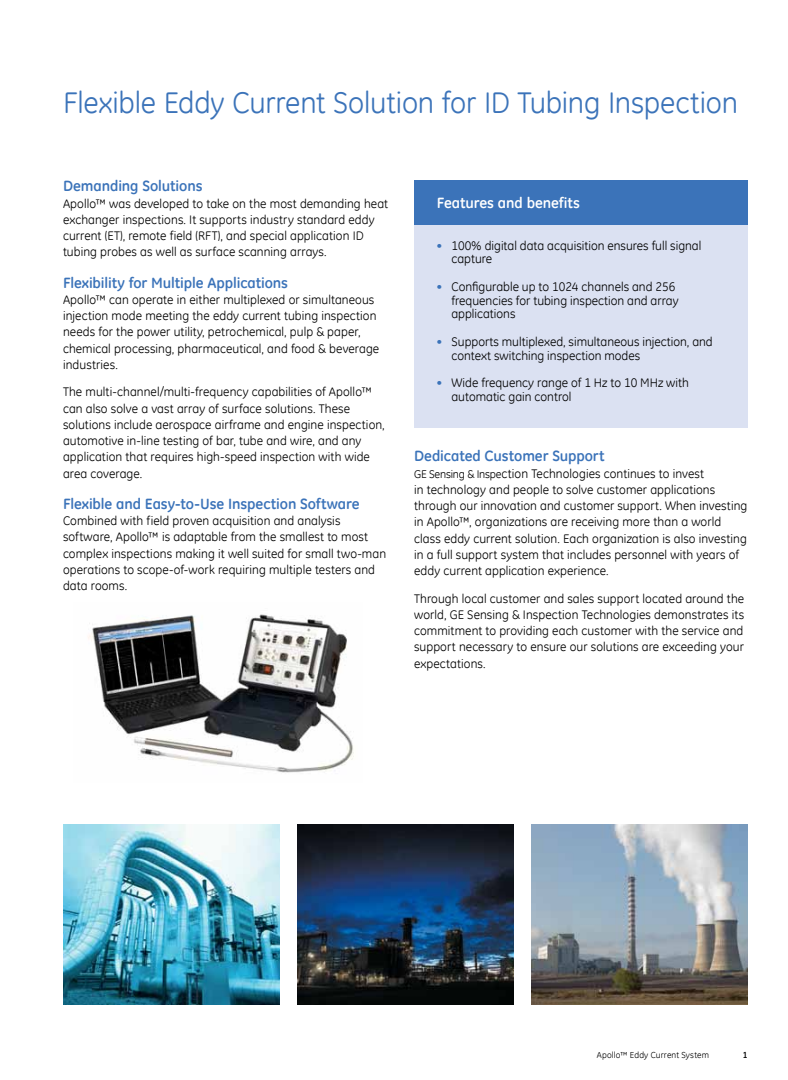
<style>
.page{position:relative;width:788px;height:1080px;background:#fff}
.page>*{position:absolute;margin:0;border:0;box-sizing:border-box;transform-origin:0 0}
.t1{font:30px "GE Inspira";letter-spacing:-.01em;color:#3b73b9}
.t2{font:700 15px "GE Inspira";letter-spacing:-.005em;color:#3b73b9}
.t3{font:700 15px "GE Inspira";letter-spacing:-.005em;color:#fff}
.t4{font:12.5px/16.2px "GE Inspira";letter-spacing:.005em;color:#000}
.t5{font:8.75px "GE Inspira";letter-spacing:.02em;color:#000}
.t6{font:700 8.75px "GE Inspira";color:#000}
.s1{color:#3b73b9}
.s2{font-size:11.25px}
</style>
<div class="page">
<div style="left:414px;top:182px;width:333px;height:246px;background:#dbe1f2"></div>
<div style="left:414px;top:180px;width:333px;height:45px;background:#3b73b9"></div>
<img style="left:88px;top:614px;width:266px;height:159px">
<img style="left:63px;top:824px;width:216px;height:181px">
<img style="left:531px;top:824px;width:216px;height:181px">
<img style="left:297px;top:824px;width:216px;height:181px">
<h1 class="t1" style="left:63px;top:83px;width:676px">Flexible Eddy Current Solution for ID Tubing Inspection</h1>
<p class="t2" style="left:63px;top:176px;width:141px">Demanding Solutions</p>
<p class="t4" style="left:63px;top:195px;width:326px">Apollo™ was developed to take on the most demanding heat exchanger inspections. It supports industry standard eddy current (ET), remote field (RFT), and special application ID tubing probes as well as surface scanning arrays.</p>
<p class="t2" style="left:63px;top:273px;width:226px">Flexibility for Multiple Applications</p>
<p class="t4" style="left:63px;top:291px;width:318px">Apollo™ can operate in either multiplexed or simultaneous injection mode meeting the eddy current tubing inspection needs for the power utility, petrochemical, pulp &amp; paper, chemical processing, pharmaceutical, and food &amp; beverage industries.</p>
<p class="t4" style="left:63px;top:384px;width:323px">The multi-channel/multi-frequency capabilities of Apollo™ can also solve a vast array of surface solutions. These solutions include aerospace airframe and engine inspection, automotive in-line testing of bar, tube and wire, and any application that requires high-speed inspection with wide area coverage.</p>
<p class="t2" style="left:63px;top:494px;width:298px">Flexible and Easy-to-Use Inspection Software</p>
<p class="t4" style="left:63px;top:512px;width:324px">Combined with field proven acquisition and analysis software, Apollo™ is adaptable from the smallest to most complex inspections making it well suited for small two-man operations to scope-of-work requiring multiple testers and data rooms.</p>
<p class="t3" style="left:437px;top:193px;width:145px">Features and benefits</p>
<p class="t4" style="left:451px;top:238px;width:251px;line-height:13.8px;text-indent:-15px"><span class="s1">•</span> 100% digital data acquisition ensures full signal capture</p>
<p class="t4" style="left:451px;top:280px;width:229px;line-height:13.8px;text-indent:-15px"><span class="s1">•</span> Configurable up to 1024 channels and 256 frequencies for tubing inspection and array applications</p>
<p class="t4" style="left:451px;top:335px;width:263px;line-height:13.8px;text-indent:-15px"><span class="s1">•</span> Supports multiplexed, simultaneous injection, and context switching inspection modes</p>
<p class="t4" style="left:451px;top:376px;width:239px;line-height:13.8px;text-indent:-15px"><span class="s1">•</span> Wide frequency range of 1 Hz to 10 MHz with automatic gain control</p>
<p class="t2" style="left:414px;top:446px;width:192px">Dedicated Customer Support</p>
<p class="t4" style="left:414px;top:465px;width:335px"><span class="s2">GE Sensing &amp; Inspe</span>ction Technologies continues to invest<br>in technology and people to solve customer applications through our innovation and customer support. When investing in Apollo™, organizations are receiving more than a world class eddy current solution. Each organization is also investing in a full support system that includes personnel with years of eddy current application experience.</p>
<p class="t4" style="left:414px;top:590px;width:331px;text-align:justify">Through local customer and sales support located around the world, GE Sensing &amp; Inspection Technologies demonstrates its commitment to providing each customer with the service and support necessary to ensure our solutions are exceeding your expectations.</p>
<p class="t5" style="left:597px;top:1049px;width:114px">Apollo™ Eddy Current System</p>
<p class="t6" style="left:742px;top:1049px;width:6px">1</p>
</div>
